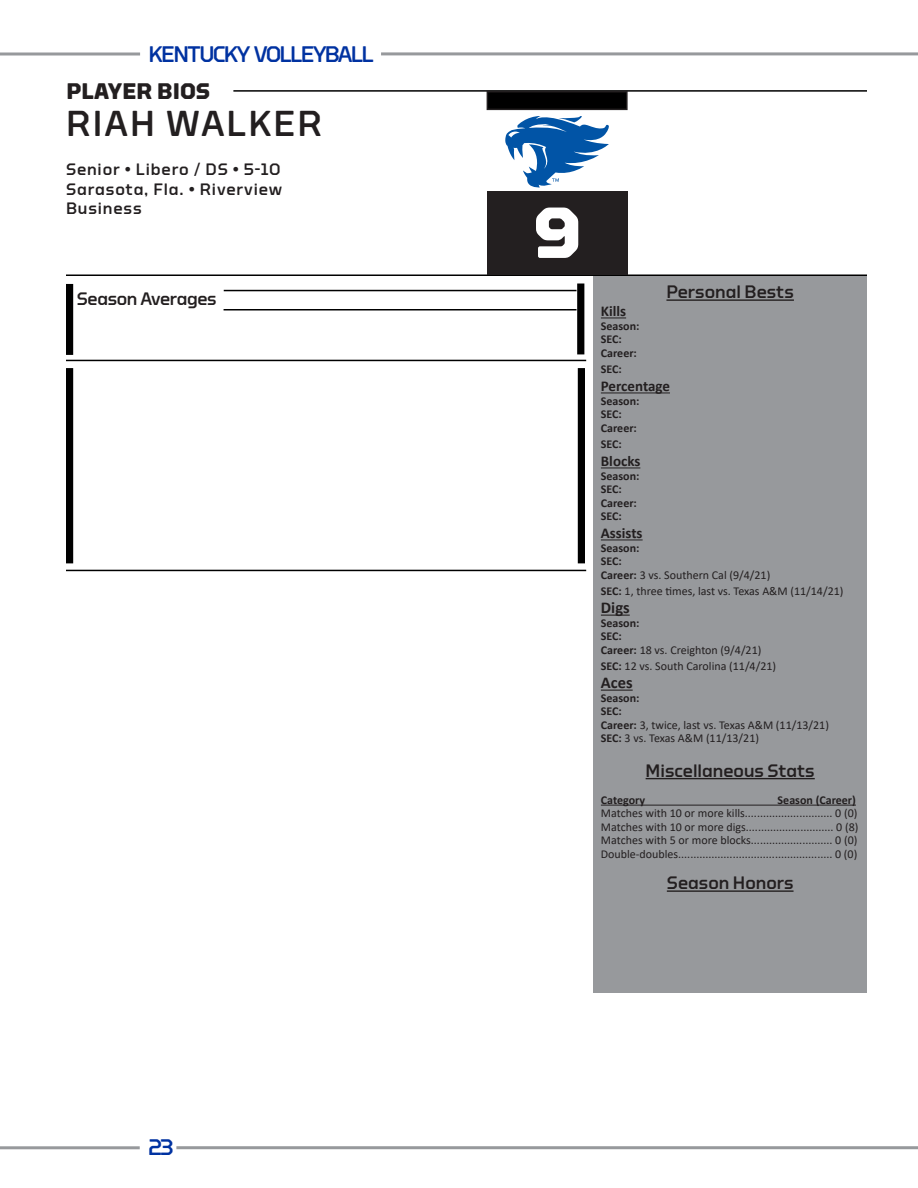
<style>
.page{position:relative;width:918px;height:1188px;background:#fff}
.page>*{position:absolute;margin:0;border:0;box-sizing:border-box;transform-origin:0 0}
.t1{font:700 72px "Torque";color:#fff}
.t2{font:500 36px "Torque";letter-spacing:.05em;color:#231f20}
.t3{font:500 22.5px "Torque";letter-spacing:-.08em;color:#0032a1}
.t4{font:700 22.5px "Torque";color:#231f20}
.t5{font:500 18px "Torque";color:#231f20}
.t6{font:500 18px "Torque";letter-spacing:-.02em;color:#231f20}
.t7{font:500 16.5px "Torque";letter-spacing:.05em;color:#231f20}
.t8{font:700 16.5px "Calibri";color:#231f20}
.t9{font:700 15px "Calibri";color:#231f20}
.t10{font:12px "Calibri";color:#231f20}
.t11{font:700 12px "Calibri";color:#231f20}
.s1{font-weight:700}
</style>
<div class="page">
<hr style="left:381px;top:52px;width:537px;height:3px;background:#97999c">
<svg style="left:0;top:52px;width:140px;height:4px"></svg>
<hr style="left:176px;top:1146px;width:742px;height:3px;background:#97999c">
<hr style="left:0;top:1146px;width:140px;height:3px;background:#97999c">
<hr style="left:233px;top:90px;width:634px;height:2px;background:#000">
<hr style="left:66px;top:274px;width:801px;height:2px;background:#000">
<div style="left:593px;top:276px;width:274px;height:716px;background:#97999c"></div>
<hr style="left:666px;top:299px;width:128px;height:2px;background:#231f20">
<svg style="left:601px;top:317px;width:25px;height:1px"></svg>
<hr style="left:601px;top:392px;width:69px;height:1px;background:#231f20">
<hr style="left:601px;top:467px;width:39px;height:1px;background:#231f20">
<hr style="left:601px;top:539px;width:42px;height:1px;background:#231f20">
<svg style="left:601px;top:615px;width:29px;height:1px"></svg>
<hr style="left:601px;top:690px;width:32px;height:1px;background:#231f20">
<hr style="left:646px;top:778px;width:169px;height:1px;background:#231f20">
<hr style="left:601px;top:805px;width:255px;height:1px;background:#231f20">
<hr style="left:667px;top:890px;width:127px;height:2px;background:#231f20">
<div style="left:487px;top:191px;width:141px;height:84px;background:#231f20"></div>
<div style="left:487px;top:92px;width:140px;height:17px;background:#000"></div>
<div style="left:487px;top:91px;width:141px;height:19px;border:2px solid #231f20"></div>
<svg style="left:505px;top:116px;width:104px;height:72px"></svg>
<hr style="left:66px;top:360px;width:520px;height:1px;background:#000">
<div style="left:66px;top:284px;width:7px;height:71px;background:#000"></div>
<div style="left:577px;top:284px;width:7px;height:70px;background:#000;border:2px solid #000"></div>
<div style="left:66px;top:368px;width:7px;height:195px;background:#000"></div>
<hr style="left:66px;top:570px;width:520px;height:1px;background:#000">
<div style="left:578px;top:368px;width:7px;height:195px;background:#000"></div>
<hr style="left:224px;top:290px;width:353px;height:1px;background:#000">
<hr style="left:224px;top:309px;width:353px;height:1px;background:#000">
<h3 class="t3" style="left:149px;top:41px;width:227px">KENTUCKY VOLLEYBALL</h3>
<p class="t4" style="left:67px;top:78px;width:145px">PLAYER BIOS</p>
<p class="t2" style="left:66px;top:104px;width:258px">RIAH WALKER</p>
<p class="t7" style="left:66px;top:160px;width:216px">Senior • Libero / DS • 5-10</p>
<p class="t7" style="left:66px;top:180px;width:218px">Sarasota, Fla. • Riverview</p>
<p class="t7" style="left:66px;top:199px;width:77px">Business</p>
<p class="t6" style="left:77px;top:289px;width:142px">Season Averages</p>
<h3 class="t3" style="left:148px;top:1135px;width:27px">23</h3>
<p class="t1" style="left:533px;top:192px;width:50px">9</p>
<p class="t5" style="left:666px;top:282px;width:129px">Personal Bests</p>
<p class="t9" style="left:601px;top:301px;width:27px">Kills</p>
<p class="t11" style="left:601px;top:317px;width:40px">Season:</p>
<p class="t11" style="left:601px;top:331px;width:23px">SEC:</p>
<p class="t11" style="left:601px;top:344px;width:38px">Career:</p>
<p class="t11" style="left:601px;top:361px;width:23px">SEC:</p>
<p class="t9" style="left:601px;top:376px;width:71px">Percentage</p>
<p class="t11" style="left:601px;top:392px;width:40px">Season:</p>
<p class="t11" style="left:601px;top:406px;width:23px">SEC:</p>
<p class="t11" style="left:601px;top:419px;width:38px">Career:</p>
<p class="t11" style="left:601px;top:436px;width:23px">SEC:</p>
<p class="t9" style="left:601px;top:451px;width:41px">Blocks</p>
<p class="t11" style="left:601px;top:467px;width:40px">Season:</p>
<p class="t11" style="left:601px;top:481px;width:23px">SEC:</p>
<p class="t11" style="left:601px;top:494px;width:38px">Career:</p>
<p class="t11" style="left:601px;top:508px;width:23px">SEC:</p>
<p class="t9" style="left:601px;top:523px;width:43px">Assists</p>
<p class="t11" style="left:601px;top:539px;width:40px">Season:</p>
<p class="t11" style="left:601px;top:553px;width:23px">SEC:</p>
<p class="t10" style="left:601px;top:566px;width:171px"><span class="s1">Career:</span> 3 vs. Southern Cal (9/4/21)</p>
<p class="t10" style="left:601px;top:583px;width:244px"><span class="s1">SEC:</span> 1, three times, last vs. Texas A&amp;M (11/14/21)</p>
<p class="t8" style="left:601px;top:596px;width:30px">Digs</p>
<p class="t11" style="left:601px;top:614px;width:40px">Season:</p>
<p class="t11" style="left:601px;top:628px;width:23px">SEC:</p>
<p class="t10" style="left:601px;top:641px;width:162px"><span class="s1">Career:</span> 18 vs. Creighton (9/4/21)</p>
<p class="t10" style="left:601px;top:658px;width:177px"><span class="s1">SEC:</span> 12 vs. South Carolina (11/4/21)</p>
<p class="t8" style="left:601px;top:671px;width:33px">Aces</p>
<p class="t11" style="left:601px;top:689px;width:40px">Season:</p>
<p class="t11" style="left:601px;top:703px;width:23px">SEC:</p>
<p class="t10" style="left:601px;top:716px;width:230px"><span class="s1">Career:</span> 3, twice, last vs. Texas A&amp;M (11/13/21)</p>
<p class="t10" style="left:601px;top:730px;width:160px"><span class="s1">SEC:</span> 3 vs. Texas A&amp;M (11/13/21)</p>
<p class="t5" style="left:646px;top:760px;width:171px">Miscellaneous Stats</p>
<p class="t11" style="left:601px;top:791px;width:46px">Category</p>
<p class="t11" style="left:778px;top:791px;width:80px">Season (Career)</p>
<p class="t10" style="left:601px;top:805px;width:258px">Matches with 10 or more kills............................. 0 (0)</p>
<p class="t10" style="left:601px;top:818px;width:259px">Matches with 10 or more digs............................. 0 (8)</p>
<p class="t10" style="left:601px;top:832px;width:258px">Matches with 5 or more blocks........................... 0 (0)</p>
<p class="t10" style="left:601px;top:845px;width:258px">Double-doubles................................................... 0 (0)</p>
<p class="t5" style="left:667px;top:873px;width:128px">Season Honors</p>
</div>
